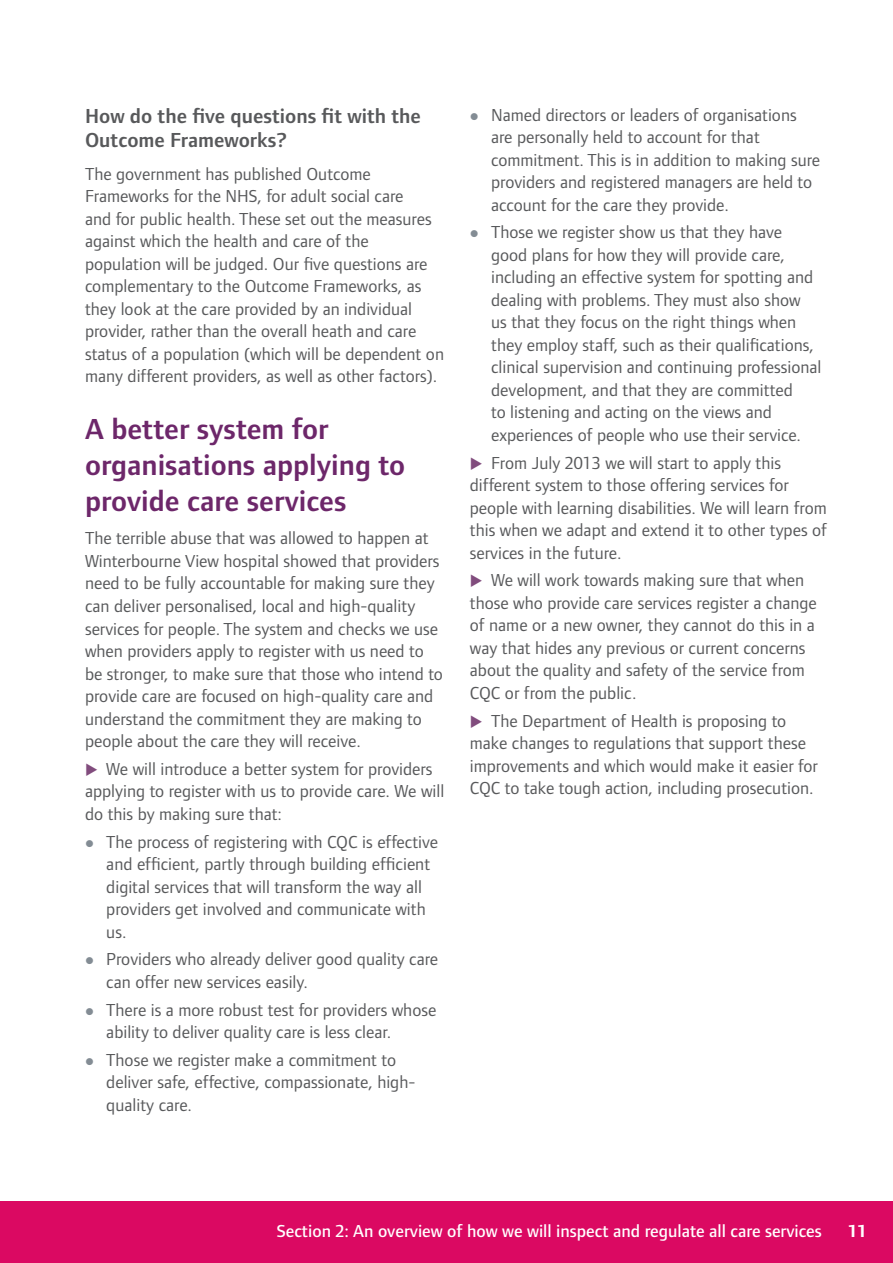
<style>
.page{position:relative;width:893px;height:1263px;background:#fff}
.page>*{position:absolute;margin:0;border:0;box-sizing:border-box;transform-origin:0 0}
.HeadA{font:600 30px/36px "Foundry Form Sans";color:#6d276a}
.HeadB{font:600 21px/24px "Foundry Form Sans";color:#58595b}
.Body{font:18px/22.5px "Foundry Form Sans";color:#58595b}
.t1{font:500 18px "Foundry Form Sans";color:#fff}
.t2{font:700 18px "Foundry Form Sans";color:#fff}
</style>
<div class="page">
<div style="left:0;top:1201px;width:893px;height:62px;background:#db0962"></div>
<p class="HeadB" style="left:85px;top:104px;width:337px">How do the five questions fit with the<br>Outcome Frameworks?</p>
<p class="Body" style="left:85px;top:162px;width:360px">The government has published Outcome Frameworks for the NHS, for adult social care<br>and for public health. These set out the measures against which the health and care of the population will be judged. Our five questions are complementary to the Outcome Frameworks, as they look at the care provided by an individual provider, rather than the overall heath and care status of a population (which will be dependent on many different providers, as well as other factors).</p>
<p class="HeadA" style="left:85px;top:411px;width:322px">A better system for organisations applying to provide care services</p>
<p class="Body" style="left:85px;top:527px;width:359px">The terrible abuse that was allowed to happen at Winterbourne View hospital showed that providers need to be fully accountable for making sure they can deliver personalised, local and high-quality services for people. The system and checks we use when providers apply to register with us need to be stronger, to make sure that those who intend to provide care are focused on high-quality care and understand the commitment they are making to people about the care they will receive.</p>
<p class="Body" style="left:85px;top:757px;width:361px;text-indent:21px">We will introduce a better system for providers applying to register with us to provide care. We will do this by making sure that:</p>
<p class="Body" style="left:106px;top:830px;width:333px">The process of registering with CQC is effective and efficient, partly through building efficient digital services that will transform the way all providers get involved and communicate with us.</p>
<p class="Body" style="left:106px;top:948px;width:333px">Providers who already deliver good quality care can offer new services easily.</p>
<p class="Body" style="left:106px;top:998px;width:331px">There is a more robust test for providers whose ability to deliver quality care is less clear.</p>
<p class="Body" style="left:106px;top:1048px;width:311px">Those we register make a commitment to deliver safe, effective, compassionate, high&shy;quality care.</p>
<p class="Body" style="left:491px;top:103px;width:331px">Named directors or leaders of organisations are personally held to account for that commitment. This is in addition to making sure providers and registered managers are held to account for the care they provide.</p>
<p class="Body" style="left:491px;top:221px;width:332px">Those we register show us that they have good plans for how they will provide care, including an effective system for spotting and dealing with problems. They must also show<br>us that they focus on the right things when they employ staff, such as their qualifications, clinical supervision and continuing professional development, and that they are committed<br>to listening and acting on the views and experiences of people who use their service.</p>
<p class="Body" style="left:470px;top:451px;width:359px;text-indent:21px">From July 2013 we will start to apply this different system to those offering services for people with learning disabilities. We will learn from this when we adapt and extend it to other types of services in the future.</p>
<p class="Body" style="left:470px;top:569px;width:349px;text-indent:21px">We will work towards making sure that when those who provide care services register a change of name or a new owner, they cannot do this in a way that hides any previous or current concerns about the quality and safety of the service from CQC or from the public.</p>
<p class="Body" style="left:470px;top:709px;width:349px;text-indent:21px">The Department of Health is proposing to make changes to regulations that support these improvements and which would make it easier for CQC to take tough action, including prosecution.</p>
<p class="t1" style="left:277px;top:1221px;width:546px">Section 2: An overview of how we will inspect and regulate all care services</p>
<p class="t2" style="left:848px;top:1221px;width:21px">11</p>
</div>
